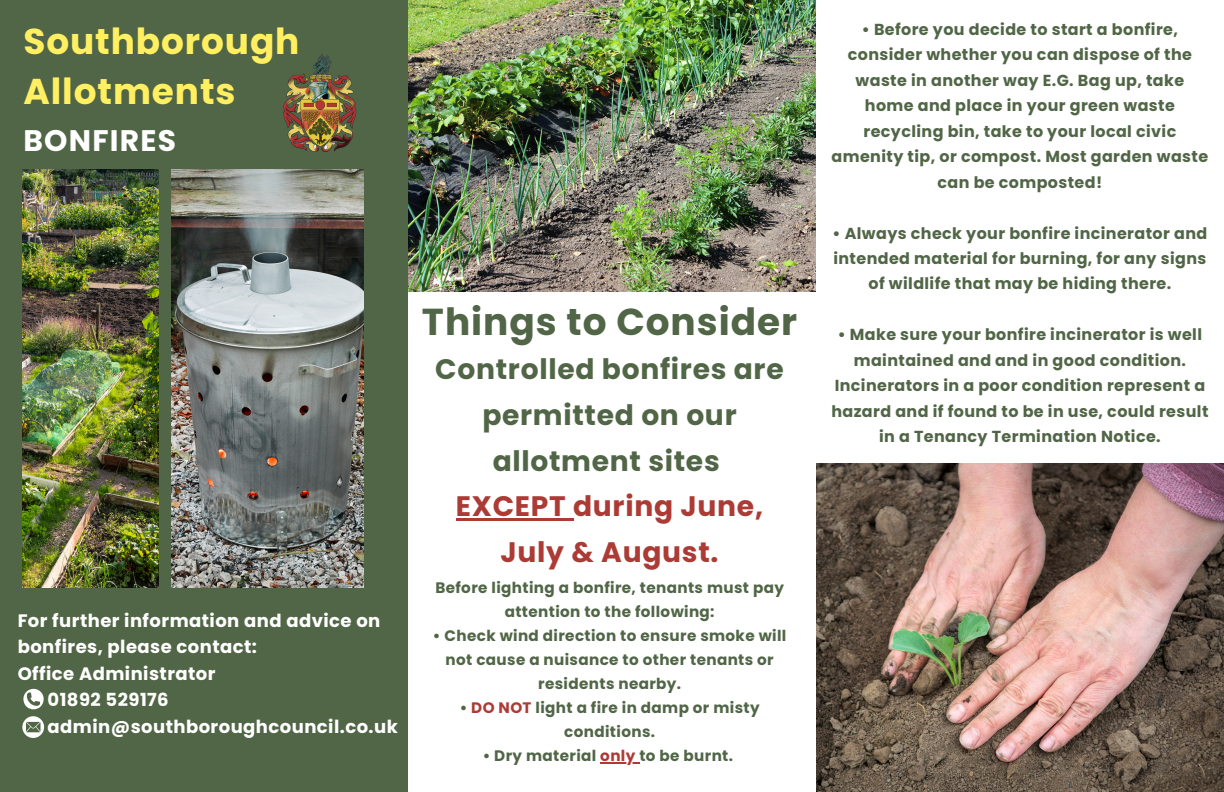
<style>
.page{position:relative;width:1224px;height:792px;background:#516646}
.page>*{position:absolute;margin:0;border:0;box-sizing:border-box;transform-origin:0 0}
.t1{font:700 37.5px "Poppins";letter-spacing:.025em;color:#516646}
.t2{font:700 35.9px/49.9px "Poppins";letter-spacing:.025em;color:#ffef61}
.t3{font:700 29.7px "Poppins";letter-spacing:.04em;color:#fff}
.t4{font:700 28.2px/45.8px "Poppins";letter-spacing:.025em;color:#516646;text-align:center}
.t5{font:700 28.2px/45.8px "Poppins";letter-spacing:.025em;color:#ac3b35;text-align:center}
.t6{font:700 18px/26.6px "Poppins";letter-spacing:.025em;color:#fff}
.t7{font:700 15.9px/25.5px "Poppins";letter-spacing:.025em;color:#516646;text-align:center}
.t8{font:700 15.2px/24px "Poppins";letter-spacing:.025em;color:#516646;text-align:center}
.s1{color:#ac3b35}
</style>
<div class="page">
<img style="left:23px;top:169px;width:135px;height:418px">
<img style="left:172px;top:169px;width:191px;height:418px">
<img style="left:408px;top:0;width:408px;height:292px">
<div style="left:816px;top:0;width:408px;height:792px;background:#fff"></div>
<div style="left:408px;top:292px;width:408px;height:500px;background:#fff"></div>
<svg style="left:22px;top:689px;width:22px;height:49px"></svg>
<img style="left:816px;top:464px;width:408px;height:328px">
<img style="left:283px;top:54px;width:74px;height:98px">
<hr style="left:456px;top:518px;width:117px;height:2px;background:#ac3b35">
<hr style="left:600px;top:762px;width:39px;height:2px;background:#ac3b35">
<p class="t2" style="left:23px;top:16px;width:278px">Southborough<br>Allotments</p>
<p class="t3" style="left:23px;top:119px;width:154px">BONFIRES</p>
<p class="t6" style="left:18px;top:607px;width:364px">For further information and advice on bonfires, please contact:</p>
<p class="t6" style="left:18px;top:660px;width:199px">Office Administrator</p>
<p class="t6" style="left:48px;top:687px;width:123px">01892 529176</p>
<p class="t6" style="left:48px;top:713px;width:352px">admin@southboroughcouncil.co.uk</p>
<p class="t1" style="left:422px;top:296px;width:377px">Things to Consider</p>
<p class="t4" style="left:435px;top:346px;width:350px">Controlled bonfires are permitted on our allotment sites</p>
<p class="t5" style="left:456px;top:484px;width:309px">EXCEPT during June,<br>July &amp; August.</p>
<p class="t8" style="left:435px;top:576px;width:350px">Before lighting a bonfire, tenants must pay attention to the following:</p>
<p class="t8" style="left:433px;top:624px;width:355px">• Check wind direction to ensure smoke will not cause a nuisance to other tenants or residents nearby.</p>
<p class="t8" style="left:460px;top:696px;width:302px">• <span class="s1">DO NOT</span> light a fire in damp or misty conditions.</p>
<p class="t8" style="left:483px;top:744px;width:252px">• Dry material <span class="s1">only</span> to be burnt.</p>
<p class="t7" style="left:832px;top:16px;width:378px">• Before you decide to start a bonfire, consider whether you can dispose of the waste in another way E.G. Bag up, take home and place in your green waste recycling bin, take to your local civic amenity tip, or compost. Most garden waste can be composted!</p>
<p class="t7" style="left:833px;top:220px;width:376px">• Always check your bonfire incinerator and intended material for burning, for any signs of wildlife that may be hiding there.</p>
<p class="t7" style="left:831px;top:322px;width:379px">• Make sure your bonfire incinerator is well maintained and and in good condition.<br>Incinerators in a poor condition represent a hazard and if found to be in use, could result in a Tenancy Termination Notice.</p>
</div>
